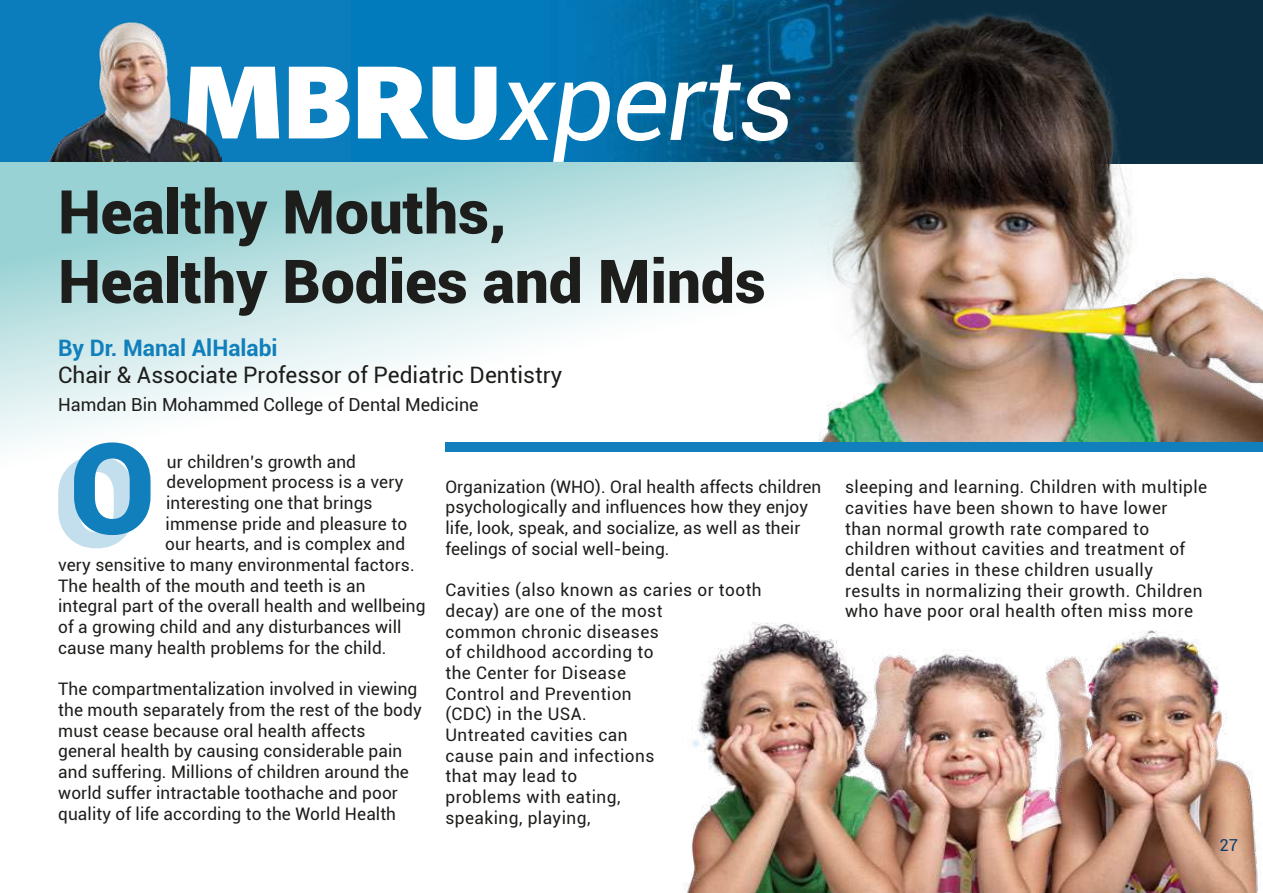
<style>
.page{position:relative;width:1263px;height:893px;background:#fff}
.page>*{position:absolute;margin:0;border:0;box-sizing:border-box;transform-origin:0 0}
.t1{font:900 60.45px/69.4px "Roboto";color:#1d1d1b}
.t2{font:22.65px "Roboto";color:#1d1d1b}
.t3{font:700 22.65px "Roboto";color:#107fbb}
.t4{font:18px "Roboto";color:#1d1d1b}
.t5{font:17.25px/20.7px "Roboto";letter-spacing:.005em;color:#1d1d1b}
.t6{font:17.25px/20.7px "Roboto";letter-spacing:.025em;color:#1d1d1b}
.t7{font:16.5px "Roboto";color:#0e3e67}
</style>
<div class="page">
<svg style="left:0;top:162px;width:761px;height:290px"></svg>
<div style="left:0;top:0;width:1263px;height:162px;background:#0b7cbc"></div>
<img style="left:357px;top:0;width:404px;height:138px">
<svg style="left:221px;top:67px;width:58px;height:71px"></svg>
<svg style="left:289px;top:67px;width:61px;height:71px"></svg>
<svg style="left:358px;top:65px;width:403px;height:97px"></svg>
<img style="left:683px;top:622px;width:575px;height:271px">
<svg style="left:58px;top:442px;width:93px;height:106px"></svg>
<img style="left:761px;top:0;width:502px;height:442px">
<div style="left:446px;top:442px;width:817px;height:10px;background:#107fbb"></div>
<img style="left:49px;top:22px;width:172px;height:139px">
<h1 class="t1" style="left:58px;top:175px;width:709px">Healthy Mouths,<br>Healthy Bodies and Minds</h1>
<h2 class="t3" style="left:58px;top:332px;width:221px">By Dr. Manal AlHalabi</h2>
<h2 class="t2" style="left:58px;top:359px;width:506px">Chair &amp; Associate Professor of Pediatric Dentistry</h2>
<p class="t4" style="left:58px;top:392px;width:422px">Hamdan Bin Mohammed College of Dental Medicine</p>
<p class="t5" style="left:167px;top:450px;width:191px">ur children s’ growth and</p>
<p class="t5" style="left:166px;top:471px;width:238px">development process is a very</p>
<p class="t5" style="left:166px;top:492px;width:208px">interesting one that brings</p>
<p class="t5" style="left:166px;top:513px;width:243px">immense pride and pleasure to</p>
<p class="t5" style="left:165px;top:533px;width:242px">our hearts, and is complex and</p>
<p class="t5" style="left:58px;top:554px;width:358px">very sensitive to many environmental factors.</p>
<p class="t5" style="left:58px;top:575px;width:309px">The health of the mouth and teeth is an</p>
<p class="t5" style="left:58px;top:595px;width:369px">integral part of the overall health and wellbeing</p>
<p class="t5" style="left:58px;top:616px;width:345px">of a growing child and any disturbances will</p>
<p class="t5" style="left:58px;top:637px;width:330px">cause many health problems for the child.</p>
<p class="t5" style="left:58px;top:678px;width:365px">The compartmentalization involved in viewing the mouth separately from the rest of the body must cease because oral health affects general health by causing considerable pain and suffering. Millions of children around the world suffer intractable toothache and poor quality of life according to the World Health</p>
<p class="t5" style="left:445px;top:475px;width:377px">Organization (WHO .) Oral health affects children psychologically and influences how they enjoy life, look, speak, and socialize, as well as their feelings of social well-being.</p>
<p class="t6" style="left:445px;top:579px;width:318px">Cavities (also known as caries or tooth decay) are one of the most<br>common chronic diseases<br>of childhood according to<br>the Center for Disease<br>Control and Prevention<br>(CDC) in the USA.<br>Untreated cavities can<br>cause pain and infections<br>that may lead to<br>problems with eating,<br>speaking, playing,</p>
<p class="t6" style="left:845px;top:476px;width:364px">sleeping and learning. Children with multiple cavities have been shown to have lower than normal growth rate compared to children without cavities and treatment of dental caries in these children usually results in normalizing their growth. Children who have poor oral health often miss more</p>
<p class="t7" style="left:1219px;top:834px;width:20px">27</p>
</div>
